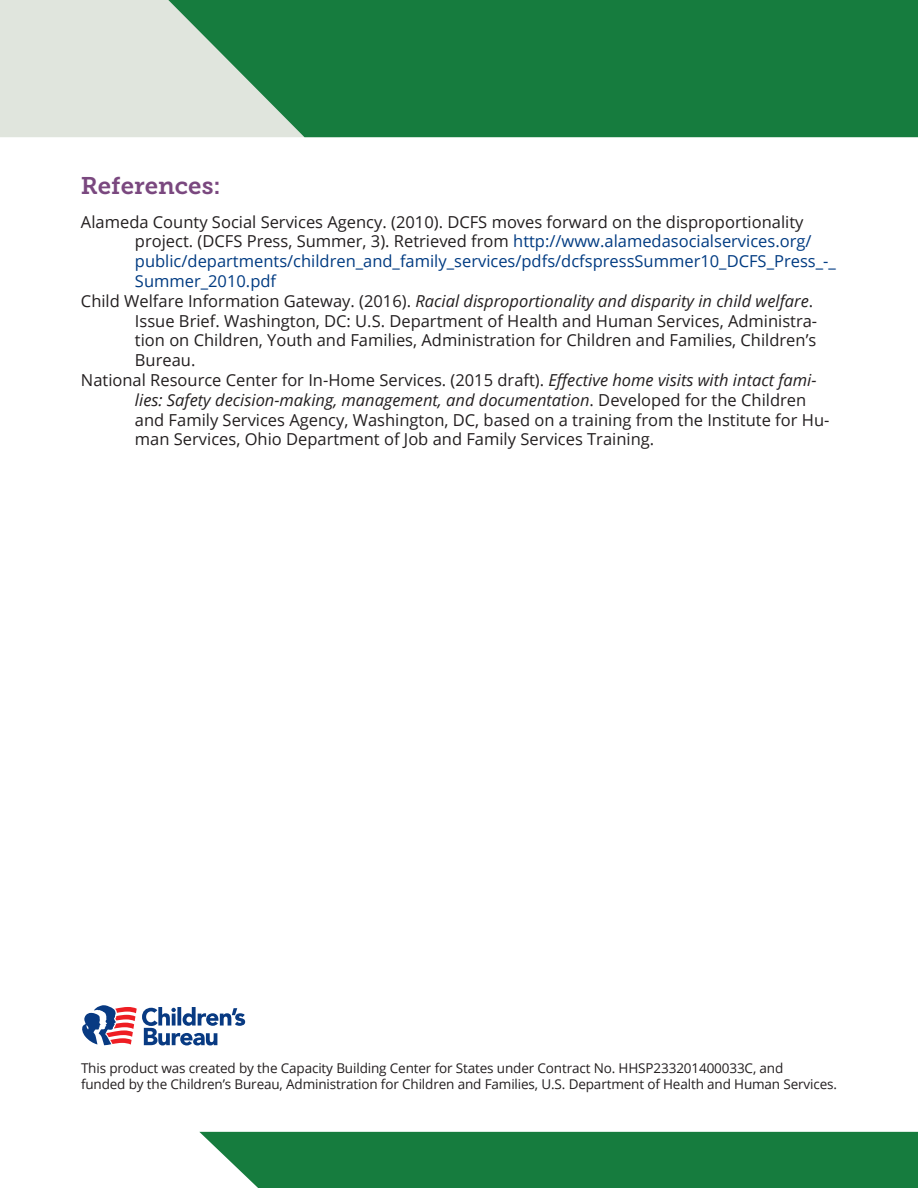
<style>
.page{position:relative;width:918px;height:1188px;background:#fff}
.page>*{position:absolute;margin:0;border:0;box-sizing:border-box;transform-origin:0 0}
.t1{font:24px "Museo Slab 700";color:#7a487f}
.t2{font:16.5px/19.8px "Open Sans";color:#231f20}
.t3{font:16.5px/19.8px "Open Sans";color:#013b82}
.t4{font:13.5px/16.2px "Open Sans";letter-spacing:-.01em;color:#231f20}
.s1{color:#231f20}
.s2{font-style:italic}
</style>
<div class="page">
<div style="left:199px;top:1132px;width:719px;height:56px;background:#167c3e"></div>
<div style="left:0;top:0;width:168px;height:137px;background:#e0e5dd"></div>
<svg style="left:168px;top:0;width:750px;height:137px;background:#2b874f"></svg>
<svg style="left:82px;top:1005px;width:163px;height:40px"></svg>
<h2 class="t1" style="left:81px;top:172px;width:141px">References:</h2>
<p class="t3" style="left:135px;top:211px;width:702px;text-indent:-54px"><span class="s1">Alameda County Social Services Agency. (2010). DCFS moves forward on the disproportionality project. (DCFS Press, Summer, 3). Retrieved from</span> http://www.alamedasocialservices.org/ public/departments/children_and_family_services/pdfs/dcfspressSummer10_DCFS_Press_-_ Summer_2010.pdf</p>
<p class="t2" style="left:135px;top:291px;width:684px;text-indent:-54px">Child Welfare Information Gateway. (2016). <span class="s2">Racial disproportionality and disparity in child welfare</span>.<br>Issue Brief. Washington, DC: U.S. Department of Health and Human Services, Administra&shy;tion on Children, Youth and Families, Administration for Children and Families, Children’s Bureau.</p>
<p class="t2" style="left:135px;top:370px;width:696px;text-indent:-54px">National Resource Center for In-Home Services. (2015 draft). <span class="s2">Effective home visits with intact fami&shy;lies: Safety decision-making, management, and documentation</span>. Developed for the Children and Family Services Agency, Washington, DC, based on a training from the Institute for Hu&shy;man Services, Ohio Department of Job and Family Services Training.</p>
<p class="t4" style="left:81px;top:1059px;width:758px">This product was created by the Capacity Building Center for States under Contract No. HHSP233201400033C, and<br>funded by the Children’s Bureau, Administration for Children and Families, U.S. Department of Health and Human Services.</p>
</div>
